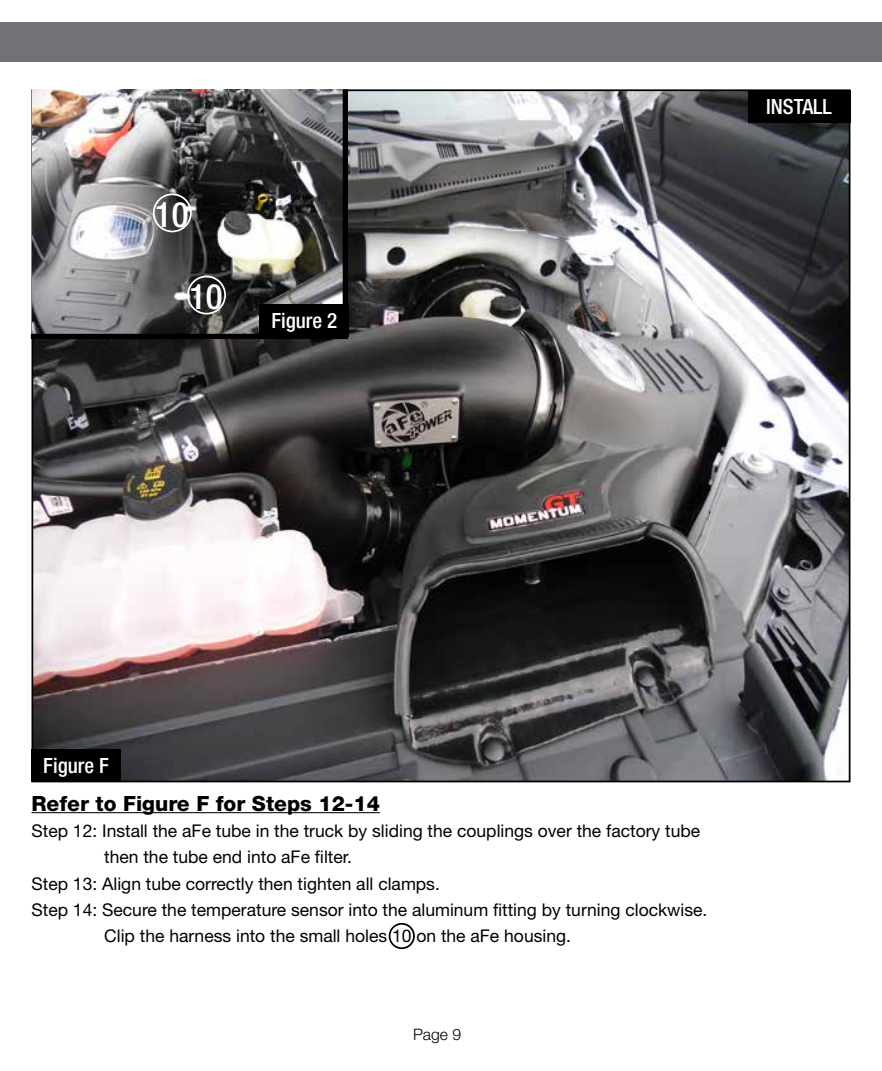
<style>
.page{position:relative;width:882px;height:1071px;background:#fff}
.page>*{position:absolute;margin:0;border:0;box-sizing:border-box;transform-origin:0 0}
.t1{font:500 condensed 35px "Helvetica Neue";color:#fff}
.t2{font:800 21px "Helvetica Neue";color:#000}
.t3{font:500 condensed 21px "Helvetica Neue";color:#fff}
.t4{font:17.5px "Helvetica Neue";color:#000}
.t5{font:300 15.75px "Helvetica Neue";color:#000}
</style>
<div class="page">
<div style="left:0;top:23px;width:882px;height:39px;background:#717275"></div>
<hr style="left:32px;top:812px;width:348px;height:1px;background:#000">
<img style="left:35px;top:92px;width:812px;height:687px">
<div style="left:32px;top:749px;width:89px;height:33px;background:#000"></div>
<div style="left:748px;top:90px;width:102px;height:33px;background:#000"></div>
<div style="left:389px;top:923px;width:26px;height:26px;border:2px solid #000;border-radius:50%"></div>
<img style="left:32px;top:90px;width:311px;height:243px">
<div style="left:31px;top:334px;width:317px;height:5px;background:#000"></div>
<div style="left:343px;top:89px;width:5px;height:247px;background:#000"></div>
<div style="left:260px;top:304px;width:89px;height:33px;background:#000"></div>
<div style="left:153px;top:193px;width:39px;height:39px;border:2px solid #fff;border-radius:50%"></div>
<div style="left:187px;top:276px;width:39px;height:39px;border:2px solid #fff;border-radius:50%"></div>
<h1 class="t1" style="left:155px;top:193px;width:35px">10</h1>
<h1 class="t1" style="left:189px;top:276px;width:35px">10</h1>
<p class="t3" style="left:271px;top:308px;width:67px">Figure 2</p>
<p class="t3" style="left:766px;top:94px;width:67px">INSTALL</p>
<p class="t3" style="left:43px;top:753px;width:67px">Figure F</p>
<p class="t2" style="left:32px;top:791px;width:350px">Refer to Figure F for Steps 12-14</p>
<p class="t4" style="left:32px;top:820px;width:670px">Step 12: Install the aFe tube in the truck by sliding the couplings over the factory tube</p>
<p class="t4" style="left:104px;top:847px;width:249px">then the tube end into aFe filter.</p>
<p class="t4" style="left:32px;top:873px;width:410px">Step 13: Align tube correctly then tighten all clamps.</p>
<p class="t4" style="left:32px;top:899px;width:677px">Step 14: Secure the temperature sensor into the aluminum fitting by turning clockwise.</p>
<p class="t4" style="left:104px;top:925px;width:468px">Clip the harness into the small holes 10 on the aFe housing.</p>
<p class="t5" style="left:413px;top:1024px;width:50px">Page 9</p>
</div>
